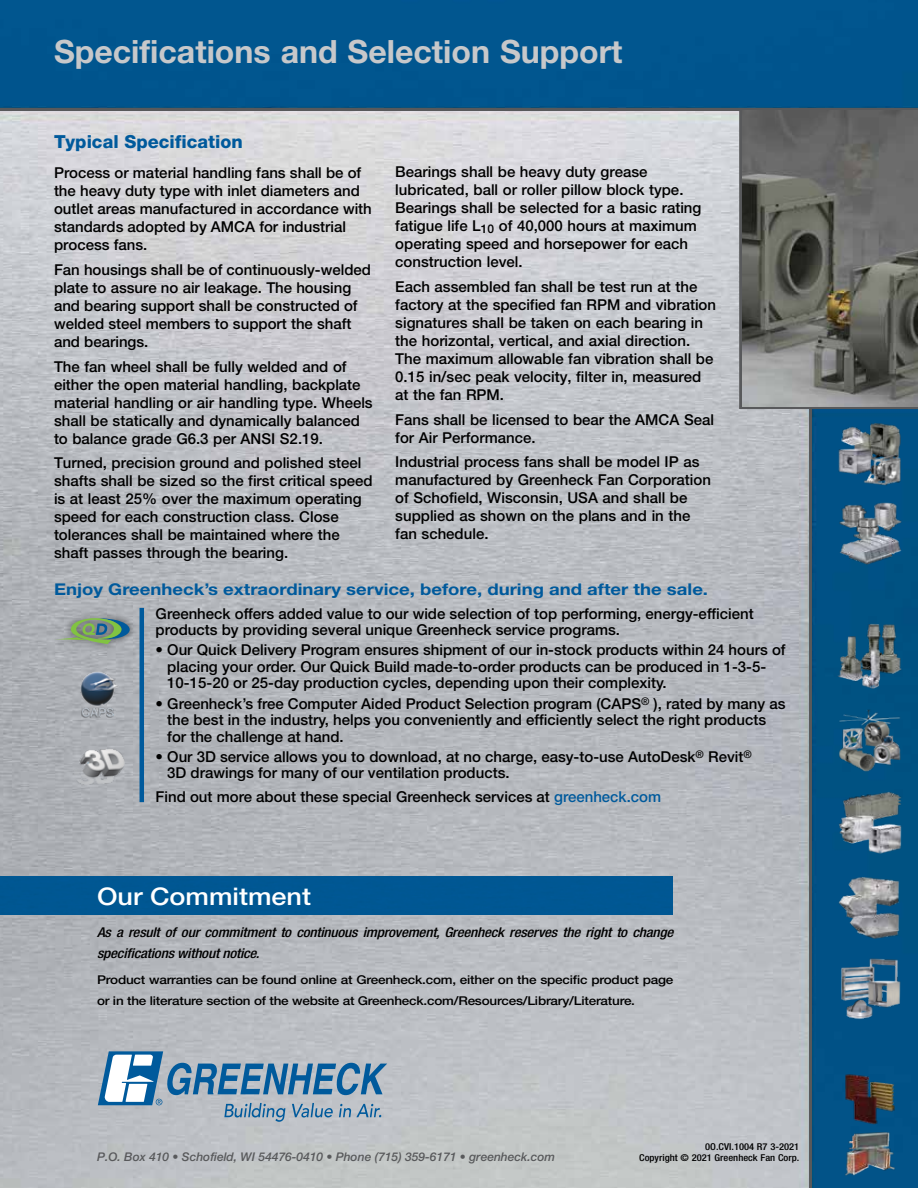
<style>
.page{position:relative;width:918px;height:1188px;background:#fff}
.page>*{position:absolute;margin:0;border:0;box-sizing:border-box;transform-origin:0 0}
.t1{font:700 32.1px "Helvetica Neue LT Std";color:#c7c8ca}
.t2{font:500 24.3px "Helvetica Neue LT Std";color:#fff;scale:1.11 1}
.t3{font:800 18px "Helvetica Neue LT Std";color:#005a9c}
.t4{font:700 16.2px "Helvetica Neue LT Std";color:#005a9c;scale:1.14 1}
.t5{font:500 15px/18px "Helvetica Neue LT Std";color:#000}
.t6{font:italic 500 condensed 13.5px/21px "Helvetica Neue LT Std";letter-spacing:-.015em;color:#000;scale:1.11 1}
.t7{font:500 12.15px/21px "Helvetica Neue LT Std";letter-spacing:-.015em;color:#000;scale:1.11 1}
.t8{font:italic 500 12px "Helvetica Neue LT Std";color:#58595b}
.t9{font:500 condensed 9.45px/11.4px "Helvetica Neue LT Std";color:#000;text-align:right;scale:1.11 1}
.s1{color:#005a9c}
</style>
<div class="page">
<img style="left:0;top:0;width:918px;height:1188px">
<svg style="left:98px;top:1051px;width:289px;height:71px;background:#8fa9be"></svg>
<hr style="left:739px;top:110px;width:3px;height:299px;background:#58595b">
<div style="left:0;top:877px;width:673px;height:37px;background:#005793"></div>
<img style="left:838px;top:423px;width:64px;height:63px">
<img style="left:838px;top:709px;width:64px;height:63px">
<img style="left:839px;top:791px;width:62px;height:63px">
<img style="left:838px;top:876px;width:64px;height:63px">
<img style="left:838px;top:956px;width:64px;height:68px">
<img style="left:844px;top:1073px;width:52px;height:52px">
<img style="left:844px;top:1130px;width:52px;height:48px">
<img style="left:838px;top:624px;width:64px;height:65px">
<img style="left:838px;top:502px;width:64px;height:63px">
<hr style="left:809px;top:407px;width:3px;height:781px;background:#58595b">
<hr style="left:0;top:108px;width:918px;height:3px;background:#58595b">
<hr style="left:740px;top:406px;width:178px;height:3px;background:#58595b">
<img style="left:742px;top:111px;width:176px;height:295px">
<div style="left:48px;top:610px;width:90px;height:41px;background:#000;opacity:.6"></div>
<svg style="left:54px;top:618px;width:76px;height:26px;background:#7e9a85"></svg>
<img style="left:69px;top:748px;width:55px;height:38px">
<img style="left:78px;top:671px;width:40px;height:48px">
<hr style="left:140px;top:608px;width:4px;height:194px;background:#005a9c">
<h1 class="t1" style="left:54px;top:32px;width:570px">Specifications and Selection Support</h1>
<p class="t3" style="left:54px;top:131px;width:190px">Typical Specification</p>
<p class="t5" style="left:54px;top:164px;width:319px">Process or material handling fans shall be of the heavy duty type with inlet diameters and outlet areas manufactured in accordance with standards adopted by AMCA for industrial process fans.</p>
<p class="t5" style="left:54px;top:260px;width:319px">Fan housings shall be of continuously-welded plate to assure no air leakage. The housing and bearing support shall be constructed of welded steel members to support the shaft and bearings.</p>
<p class="t5" style="left:54px;top:357px;width:320px">The fan wheel shall be fully welded and of either the open material handling, backplate material handling or air handling type. Wheels shall be statically and dynamically balanced to balance grade G6.3 per ANSI S2.19.</p>
<p class="t5" style="left:54px;top:454px;width:320px">Turned, precision ground and polished steel shafts shall be sized so the first critical speed is at least 25% over the maximum operating speed for each construction class. Close tolerances shall be maintained where the shaft passes through the bearing.</p>
<p class="t5" style="left:395px;top:163px;width:308px">Bearings shall be heavy duty grease lubricated, ball or roller pillow block type.<br>Bearings shall be selected for a basic rating fatigue life L<sub>10</sub> of 40,000 hours at maximum operating speed and horsepower for each construction level.</p>
<p class="t5" style="left:395px;top:277px;width:322px">Each assembled fan shall be test run at the factory at the specified fan RPM and vibration signatures shall be taken on each bearing in the horizontal, vertical, and axial direction.<br>The maximum allowable fan vibration shall be 0.15 in/sec peak velocity, filter in, measured at the fan RPM.</p>
<p class="t5" style="left:395px;top:410px;width:320px">Fans shall be licensed to bear the AMCA Seal for Air Performance.</p>
<p class="t5" style="left:395px;top:453px;width:317px">Industrial process fans shall be model IP as manufactured by Greenheck Fan Corporation of Schofield, Wisconsin, USA and shall be supplied as shown on the plans and in the fan schedule.</p>
<p class="t4" style="left:54px;top:579px;width:575px">Enjoy Greenheck’s extraordinary service, before, during and after the sale.</p>
<p class="t5" style="left:156px;top:605px;width:600px;line-height:16.5px">Greenheck offers added value to our wide selection of top performing, energy-efficient products by providing several unique Greenheck service programs.</p>
<p class="t5" style="left:167px;top:642px;width:620px;line-height:16.5px;text-indent:-12px">• Our Quick Delivery Program ensures shipment of our in-stock products within 24 hours of placing your order. Our Quick Build made-to-order products can be produced in 1-3-5-<br>10-15-20 or 25-day production cycles, depending upon their complexity.</p>
<p class="t5" style="left:167px;top:695px;width:620px;line-height:16.5px;text-indent:-12px">• Greenheck’s free Computer Aided Product Selection program (CAPS<sup>®</sup> ), rated by many as the best in the industry, helps you conveniently and efficiently select the right products for the challenge at hand.</p>
<p class="t5" style="left:167px;top:748px;width:586px;line-height:16.5px;text-indent:-12px">• Our 3D service allows you to download, at no charge, easy-to-use AutoDesk<sup>®</sup> Revit<sup>®<br></sup>3D drawings for many of our ventilation products.</p>
<p class="t5" style="left:156px;top:787px;width:507px">Find out more about these special Greenheck services at <span class="s1">greenheck.com</span></p>
<h2 class="t2" style="left:97px;top:882px;width:194px">Our Commitment</h2>
<p class="t6" style="left:97px;top:922px;width:521px">As a result of our commitment to continuous improvement, Greenheck reserves the right to change specifications without notice.</p>
<p class="t7" style="left:97px;top:969px;width:521px">Product warranties can be found online at Greenheck.com, either on the specific product page or in the literature section of the website at Greenheck.com/Resources/Library/Literature.</p>
<p class="t8" style="left:97px;top:1150px;width:460px">P.O. Box 410 • Schofield, WI 54476-0410 • Phone (715) 359-6171 • greenheck.com</p>
<p class="t9" style="left:639px;top:1140px;width:146px">0O.CVI.1004 R7 3-2021<br>Copyright © 2021 Greenheck Fan Corp.</p>
</div>
